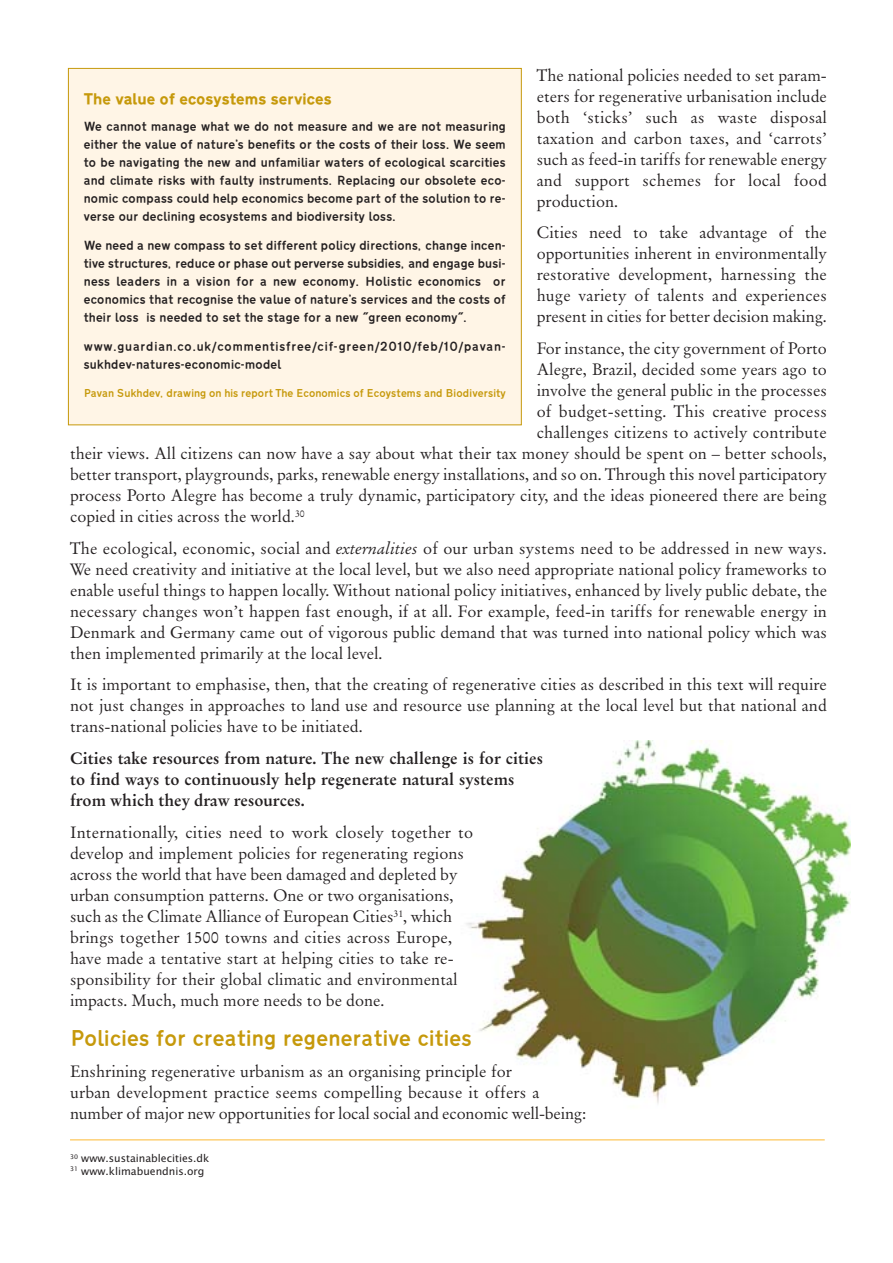
<style>
.page{position:relative;width:893px;height:1263px;background:#fff}
.page>*{position:absolute;margin:0;border:0;box-sizing:border-box;transform-origin:0 0}
.t1{font:500 21px "Transport";letter-spacing:-.005em;color:#c6990b}
.t2{font:16.5px/21px "Original Garamond BT";color:#231f20;text-align:justify}
.t3{font:700 16.5px/21px "Original Garamond BT";color:#231f20}
.t4{font:800 15px "Transport";letter-spacing:-.005em;color:#c6990b}
.t5{font:500 12px/18px "Transport";color:#231f20;text-align:justify}
.t6{font:500 12px/18px "Transport";letter-spacing:.045em;color:#231f20}
.t7{font:500 10.5px "Transport";letter-spacing:-.015em;color:#c6990b}
.t8{font:10.5px/12.6px "Lucida Sans";color:#231f20}
.s1{font-style:italic}
</style>
<div class="page">
<img style="left:466px;top:741px;width:384px;height:362px">
<hr style="left:70px;top:1139px;width:755px;height:1px;background:#fdb932">
<div style="left:69px;top:69px;width:452px;height:355px;background:#fff5e6"></div>
<p class="t2" style="left:537px;top:66px;width:292px">The national policies needed to set param&shy;eters for regenerative urbanisation include both ‘sticks’ such as waste disposal taxation and carbon taxes, and ‘carrots’ such as feed-in tariffs for renewable energy and support schemes for local food production.</p>
<p class="t2" style="left:537px;top:224px;width:292px">Cities need to take advantage of the opportunities inherent in environmentally restorative development, harnessing the huge variety of talents and experiences present in cities for better decision making.</p>
<p class="t2" style="left:537px;top:339px;width:292px">For instance, the city government of Porto</p>
<p class="t2" style="left:537px;top:360px;width:292px">Alegre, Brazil, decided some years ago to</p>
<p class="t2" style="left:537px;top:381px;width:292px">involve the general public in the processes</p>
<p class="t2" style="left:537px;top:402px;width:292px">of budget-setting. This creative process</p>
<p class="t2" style="left:537px;top:423px;width:292px">challenges citizens to actively contribute</p>
<p class="t2" style="left:70px;top:444px;width:758px">their views. All citizens can now have a say about what their tax money should be spent on – better schools,</p>
<p class="t2" style="left:70px;top:465px;width:758px">better transport, playgrounds, parks, renewable energy installations, and so on. Through this novel participatory</p>
<p class="t2" style="left:70px;top:486px;width:758px">process Porto Alegre has become a truly dynamic, participatory city, and the ideas pioneered there are being</p>
<p class="t2" style="left:70px;top:507px;width:236px">copied in cities across the world.<sup>30</sup></p>
<p class="t2" style="left:70px;top:539px;width:759px">The ecological, economic, social and <span class="s1">externalities</span> of our urban systems need to be addressed in new ways.<br>We need creativity and initiative at the local level, but we also need appropriate national policy frameworks to enable useful things to happen locally. Without national policy initiatives, enhanced by lively public debate, the necessary changes won’t happen fast enough, if at all. For example, feed-in tariffs for renewable energy in Denmark and Germany came out of vigorous public demand that was turned into national policy which was then implemented primarily at the local level.</p>
<p class="t2" style="left:70px;top:676px;width:758px">It is important to emphasise, then, that the creating of regenerative cities as described in this text will require not just changes in approaches to land use and resource use planning at the local level but that national and trans-national policies have to be initiated.</p>
<p class="t3" style="left:70px;top:749px;width:474px">Cities take resources from nature. The new challenge is for cities to find ways to continuously help regenerate natural systems from which they draw resources.</p>
<p class="t2" style="left:70px;top:823px;width:405px;text-align:left">Internationally, cities need to work closely together to develop and implement policies for regenerating regions across the world that have been damaged and depleted by urban consumption patterns. One or two organisations, such as the Climate Alliance of European Cities<sup>31</sup>, which brings together 1500 towns and cities across Europe, have made a tentative start at helping cities to take re&shy;sponsibility for their global climatic and environmental impacts. Much, much more needs to be done.</p>
<p class="t1" style="left:70px;top:1030px;width:404px">Policies for creating regenerative cities</p>
<p class="t2" style="left:70px;top:1062px;width:518px;text-align:left">Enshrining regenerative urbanism as an organising principle for<br>urban development practice seems compelling because it offers a number of major new opportunities for local social and economic well-being:</p>
<p class="t8" style="left:70px;top:1153px;width:141px"><sup>30</sup> www.sustainablecities.dk<br><sup>31</sup> www.klimabuendnis.org</p>
<p class="t4" style="left:84px;top:93px;width:249px">The value of ecosystems services</p>
<p class="t5" style="left:84px;top:119px;width:424px">We cannot manage what we do not measure and we are not measuring either the value of nature's benefits or the costs of their loss. We seem to be navigating the new and unfamiliar waters of ecological scarcities and climate risks with faulty instruments. Replacing our obsolete eco&shy;nomic compass could help economics become part of the solution to re&shy;verse our declining ecosystems and biodiversity loss.</p>
<p class="t5" style="left:84px;top:237px;width:424px">We need a new compass to set different policy directions, change incen&shy;tive structures, reduce or phase out perverse subsidies, and engage busi&shy;ness leaders in a vision for a new economy. Holistic economics or economics that recognise the value of nature's services and the costs of their loss is needed to set the stage for a new "green economy".</p>
<p class="t6" style="left:84px;top:338px;width:424px">www.guardian.co.uk/commentisfree/cif-green/2010/feb/10/pavan&shy;sukhdev-natures-economic-model</p>
<p class="t7" style="left:84px;top:389px;width:424px">Pavan Sukhdev, drawing on his report The Economics of Ecoystems and Biodiversity</p>
</div>
